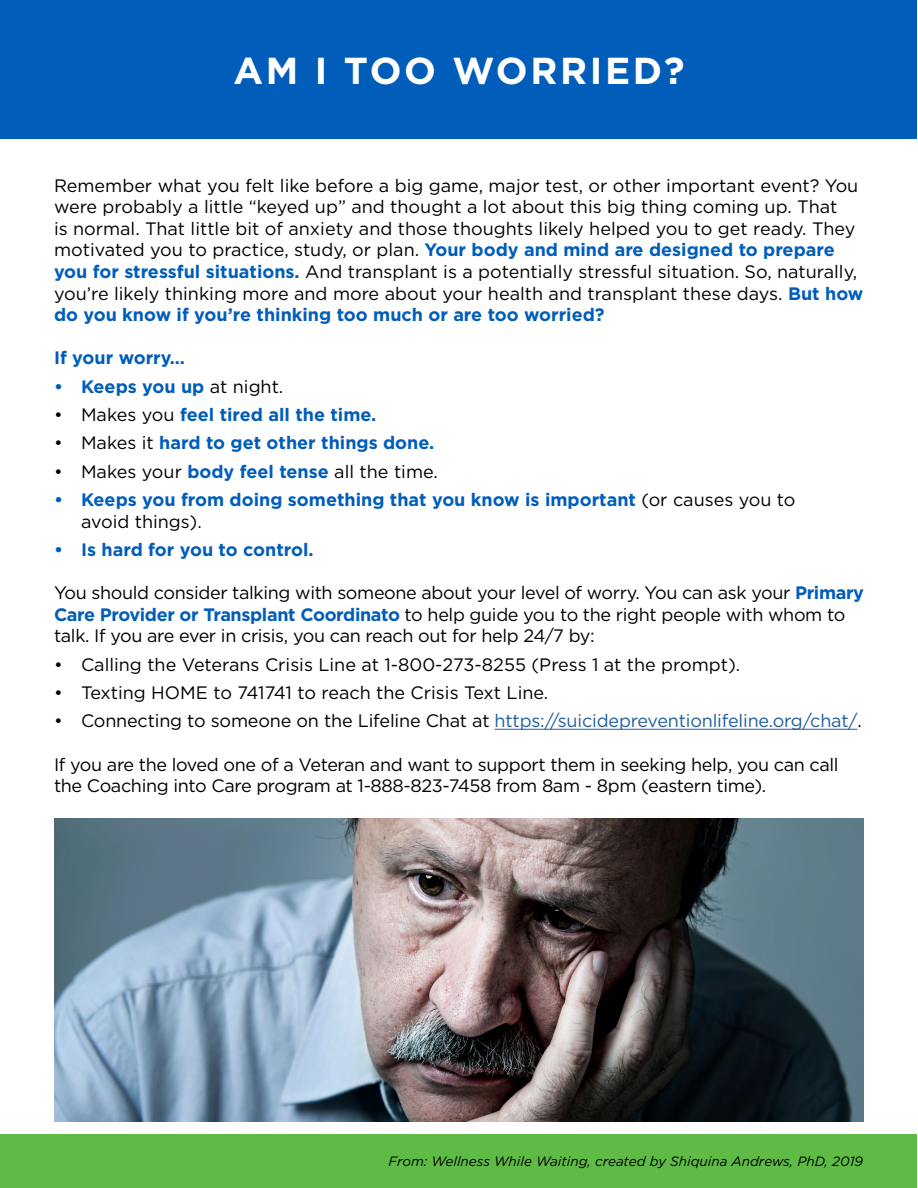
<style>
.page{position:relative;width:918px;height:1188px;background:#fff}
.page>*{position:absolute;margin:0;border:0;box-sizing:border-box;transform-origin:0 0}
.t1{font:700 37.5px "Gotham";letter-spacing:.07em;color:#fff}
.t2{font:18px/21.6px "Gotham";color:#000}
.t3{font:18px/21.6px "Gotham";letter-spacing:-.02em;color:#000}
.t4{font:700 18px/21.6px "Gotham";color:#005dba}
.t5{font:18px "Gotham";letter-spacing:-.01em;color:#215e9e}
.t6{font:italic 13.5px "Gotham";color:#000}
.s1{font-weight:700;color:#005dba}
.s2{font-weight:400;color:#000}
.s3{color:#000}
</style>
<div class="page">
<div style="left:1px;top:1134px;width:916px;height:54px;background:#5fbb46"></div>
<div style="left:1px;top:0;width:916px;height:138px;background:#005dba"></div>
<hr style="left:495px;top:729px;width:362px;height:1px;background:#215e9e">
<img style="left:55px;top:819px;width:808px;height:303px">
<h2 class="t1" style="left:234px;top:46px;width:452px">AM I TOO WORRIED?</h2>
<p class="t2" style="left:54px;top:174px;width:811px">Remember what you felt like before a big game, major test, or other important event? You were probably a little “keyed up” and thought a lot about this big thing coming up. That<br>is normal. That little bit of anxiety and those thoughts likely helped you to get ready. They motivated you to practice, study, or plan. <span class="s1">Your body and mind are designed to prepare you for stressful situations.</span> And transplant is a potentially stressful situation. So, naturally, you’re likely thinking more and more about your health and transplant these days. <span class="s1">But how do you know if you’re thinking too much or are too worried?</span></p>
<p class="t4" style="left:54px;top:347px;width:133px">If your worry…</p>
<p class="t4" style="left:54px;top:375px;width:231px">• Keeps you up <span class="s2">at night.</span></p>
<p class="t4" style="left:54px;top:404px;width:324px"><span class="s2">• Makes you</span> feel tired all the time.</p>
<p class="t4" style="left:54px;top:432px;width:382px"><span class="s2">• Makes it</span> hard to get other things done.</p>
<p class="t2" style="left:54px;top:460px;width:386px">• Makes your <span class="s1">body feel tense</span> all the time.</p>
<p class="t4" style="left:81px;top:489px;width:716px;text-indent:-27px">• Keeps you from doing something that you know is important <span class="s2">(or causes you to avoid things).</span></p>
<p class="t4" style="left:54px;top:539px;width:261px">• Is hard for you to control.</p>
<p class="t3" style="left:54px;top:582px;width:811px">You should consider talking with someone about your level of worry. You can ask your <span class="s1">Primary<br>Care Provider or Transplant Coordinato</span> to help guide you to the right people with whom to talk. If you are ever in crisis, you can reach out for help 24/7 by:</p>
<p class="t2" style="left:54px;top:653px;width:688px">• Calling the Veterans Crisis Line at 1-800-273-8255 (Press 1 at the prompt).</p>
<p class="t2" style="left:54px;top:682px;width:496px">• Texting HOME to 741741 to reach the Crisis Text Line.</p>
<p class="t5" style="left:54px;top:710px;width:809px"><span class="s3">• Connecting to someone on the Lifeline Chat at</span> https://suicidepreventionlifeline.org/chat/<span class="s3">.</span></p>
<p class="t3" style="left:54px;top:753px;width:786px">If you are the loved one of a Veteran and want to support them in seeking help, you can call the Coaching into Care program at 1-888-823-7458 from 8am - 8pm (eastern time).</p>
<p class="t6" style="left:388px;top:1153px;width:476px">From: Wellness While Waiting, created by Shiquina Andrews, PhD, 2019</p>
</div>
